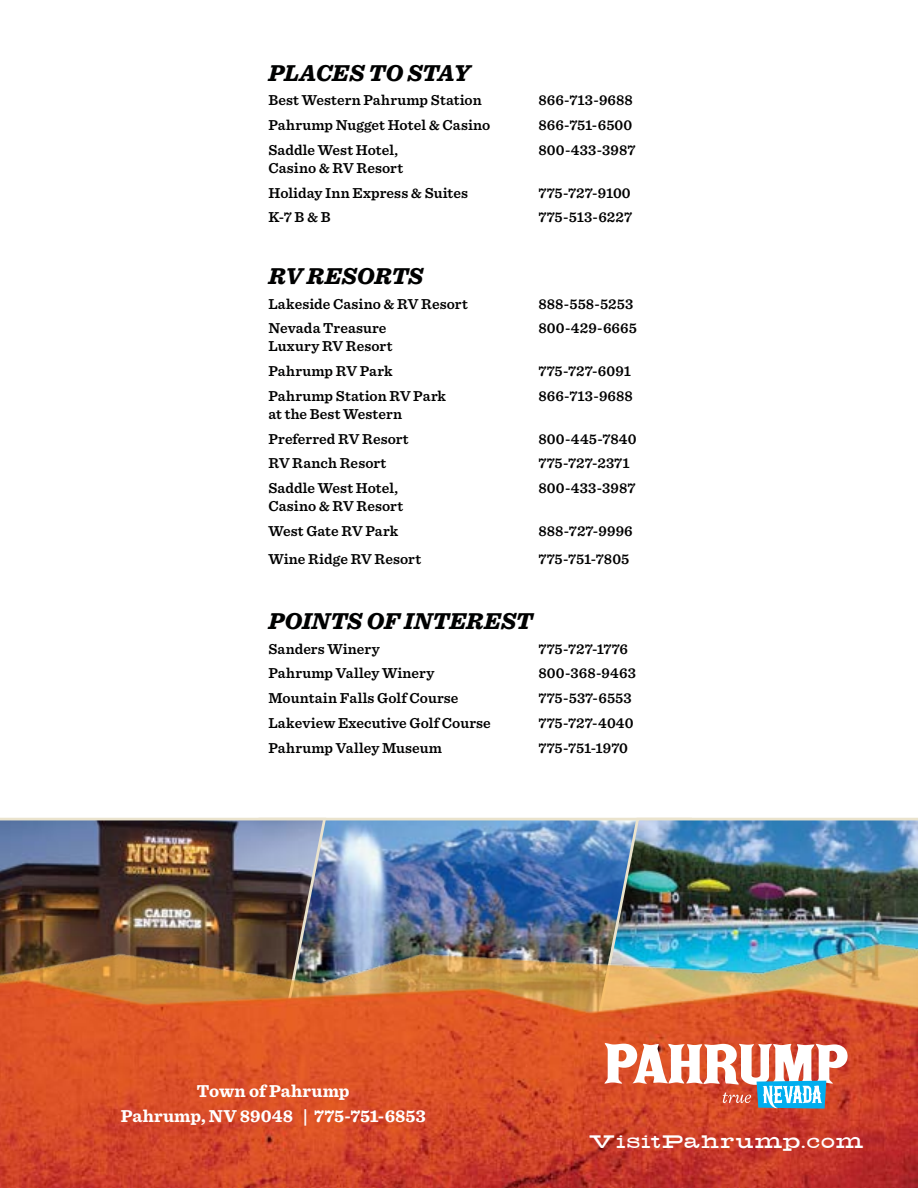
<style>
.page{position:relative;width:918px;height:1188px;background:#fff}
.page>*{position:absolute;margin:0;border:0;box-sizing:border-box;transform-origin:0 0}
.t1{font:italic 900 24px "Sentinel";color:#000101}
.t2{font:700 18px/25.5px "Sentinel";letter-spacing:.005em;color:#fff;text-align:center}
.t3{font:16.5px "Hefty Font";letter-spacing:-.005em;color:#fff;scale:.91 1}
.t4{font:600 15px/24.8px "Sentinel";letter-spacing:.005em;color:#000101}
</style>
<div class="page">
<img style="left:328px;top:822px;width:267px;height:115px">
<img style="left:0;top:817px;width:328px;height:120px">
<img style="left:595px;top:817px;width:323px;height:120px">
<img style="left:0;top:937px;width:918px;height:251px">
<svg style="left:604px;top:1043px;width:244px;height:66px"></svg>
<h1 class="t1" style="left:268px;top:53px;width:203px">PLACES TO STAY</h1>
<p class="t4" style="left:268px;top:87px;width:215px">Best Western Pahrump Station</p>
<p class="t4" style="left:538px;top:87px;width:96px">866-713-9688</p>
<p class="t4" style="left:268px;top:112px;width:223px">Pahrump Nugget Hotel &amp; Casino</p>
<p class="t4" style="left:538px;top:112px;width:95px">866-751-6500</p>
<p class="t4" style="left:268px;top:137px;width:131px">Saddle West Hotel,</p>
<p class="t4" style="left:538px;top:137px;width:99px">800-433-3987</p>
<p class="t4" style="left:268px;top:155px;width:201px">Casino &amp; RV Resort<br>Holiday Inn Express &amp; Suites</p>
<p class="t4" style="left:538px;top:180px;width:94px">775-727-9100</p>
<p class="t4" style="left:268px;top:204px;width:64px">K-7 B &amp; B</p>
<p class="t4" style="left:538px;top:204px;width:95px">775-513-6227</p>
<h1 class="t1" style="left:268px;top:257px;width:156px">RV RESORTS</h1>
<p class="t4" style="left:268px;top:291px;width:201px">Lakeside Casino &amp; RV Resort</p>
<p class="t4" style="left:538px;top:291px;width:97px">888-558-5253</p>
<p class="t4" style="left:268px;top:315px;width:120px">Nevada Treasure</p>
<p class="t4" style="left:538px;top:315px;width:100px">800-429-6665</p>
<p class="t4" style="left:268px;top:333px;width:126px">Luxury RV Resort<br>Pahrump RV Park</p>
<p class="t4" style="left:538px;top:358px;width:94px">775-727-6091</p>
<p class="t4" style="left:268px;top:383px;width:179px">Pahrump Station RV Park</p>
<p class="t4" style="left:538px;top:383px;width:96px">866-713-9688</p>
<p class="t4" style="left:268px;top:401px;width:142px">at the Best Western<br>Preferred RV Resort</p>
<p class="t4" style="left:538px;top:426px;width:100px">800-445-7840</p>
<p class="t4" style="left:268px;top:450px;width:119px">RV Ranch Resort</p>
<p class="t4" style="left:538px;top:450px;width:93px">775-727-2371</p>
<p class="t4" style="left:268px;top:475px;width:131px">Saddle West Hotel,</p>
<p class="t4" style="left:538px;top:475px;width:99px">800-433-3987</p>
<p class="t4" style="left:268px;top:493px;width:136px">Casino &amp; RV Resort<br>West Gate RV Park</p>
<p class="t4" style="left:538px;top:518px;width:96px">888-727-9996</p>
<p class="t4" style="left:268px;top:546px;width:154px">Wine Ridge RV Resort</p>
<p class="t4" style="left:538px;top:546px;width:92px">775-751-7805</p>
<h1 class="t1" style="left:268px;top:602px;width:266px">POINTS OF INTEREST</h1>
<p class="t4" style="left:268px;top:636px;width:113px">Sanders Winery</p>
<p class="t4" style="left:538px;top:636px;width:91px">775-727-1776</p>
<p class="t4" style="left:268px;top:660px;width:167px">Pahrump Valley Winery</p>
<p class="t4" style="left:538px;top:660px;width:99px">800-368-9463</p>
<p class="t4" style="left:268px;top:685px;width:192px">Mountain Falls Golf Course</p>
<p class="t4" style="left:538px;top:685px;width:95px">775-537-6553</p>
<p class="t4" style="left:268px;top:710px;width:224px">Lakeview Executive Golf Course</p>
<p class="t4" style="left:538px;top:710px;width:97px">775-727-4040</p>
<p class="t4" style="left:268px;top:735px;width:175px">Pahrump Valley Museum</p>
<p class="t4" style="left:538px;top:735px;width:91px">775-751-1970</p>
<p class="t2" style="left:121px;top:1077px;width:307px">Town of Pahrump<br>Pahrump, NV 89048 | 775-751-6853</p>
<p class="t3" style="left:588px;top:1131px;width:304px">VisitPahrump.com</p>
</div>
